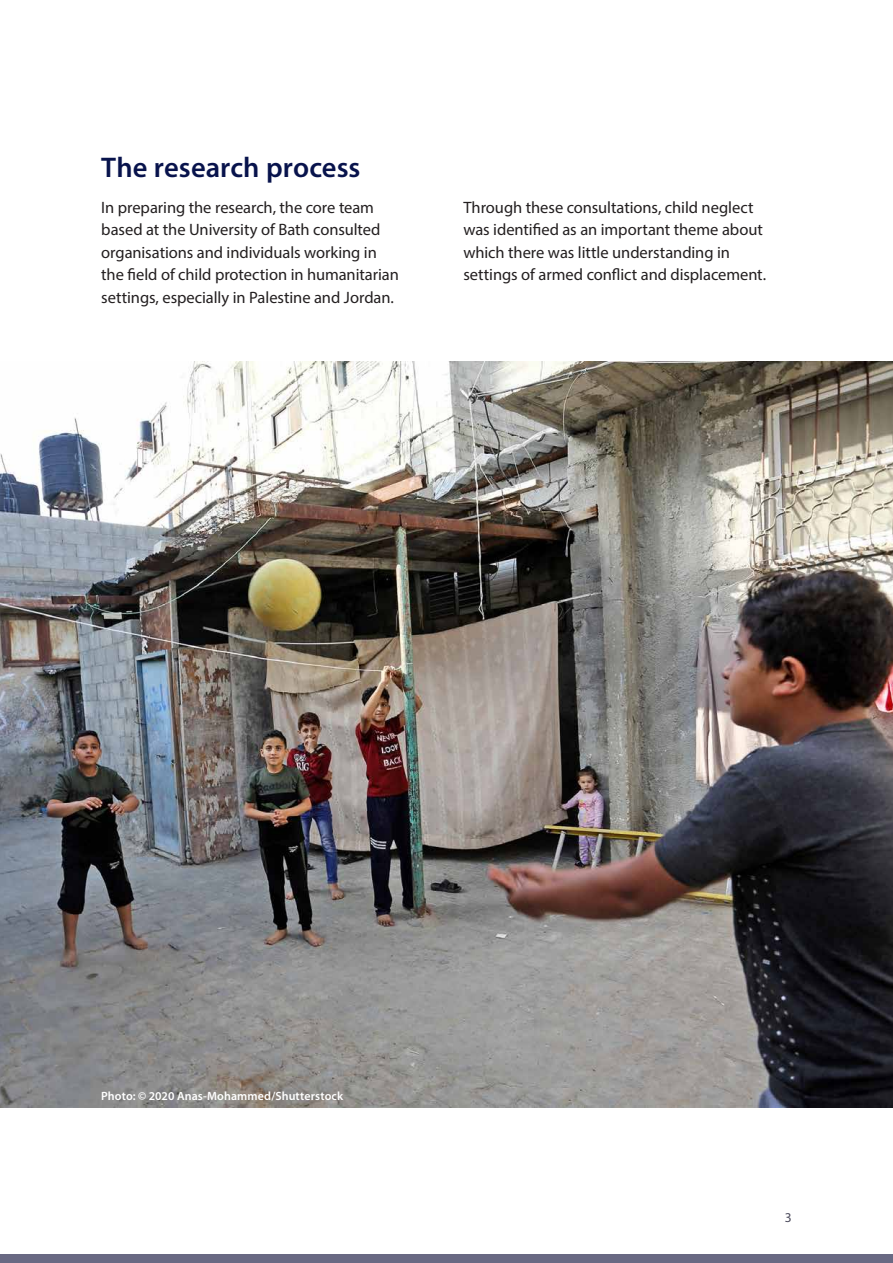
<style>
.page{position:relative;width:893px;height:1263px;background:#fff}
.page>*{position:absolute;margin:0;border:0;box-sizing:border-box;transform-origin:0 0}
.t1{font:600 28.5px "Myriad Pro";letter-spacing:.005em;color:#08134c}
.t2{font:16.5px/22.5px "Myriad Pro";letter-spacing:-.005em;color:#231f20}
.t3{font:13.5px "Myriad Pro";color:#4c4b5c}
.t4{font:600 12px "Myriad Pro";letter-spacing:.01em;color:#fff}
</style>
<div class="page">
<div style="left:0;top:1254px;width:893px;height:9px;background:#696983"></div>
<img style="left:0;top:362px;width:893px;height:745px">
<h1 class="t1" style="left:101px;top:149px;width:261px">The research process</h1>
<p class="t2" style="left:101px;top:196px;width:299px">In preparing the research, the core team based at the University of Bath consulted organisations and individuals working in the field of child protection in humanitarian settings, especially in Palestine and Jordan.</p>
<p class="t2" style="left:463px;top:196px;width:304px">Through these consultations, child neglect was identified as an important theme about which there was little understanding in settings of armed conflict and displacement.</p>
<p class="t4" style="left:101px;top:1088px;width:243px">Photo: © 2020 Anas-Mohammed/Shutterstock</p>
<p class="t3" style="left:785px;top:1209px;width:8px">3</p>
</div>
